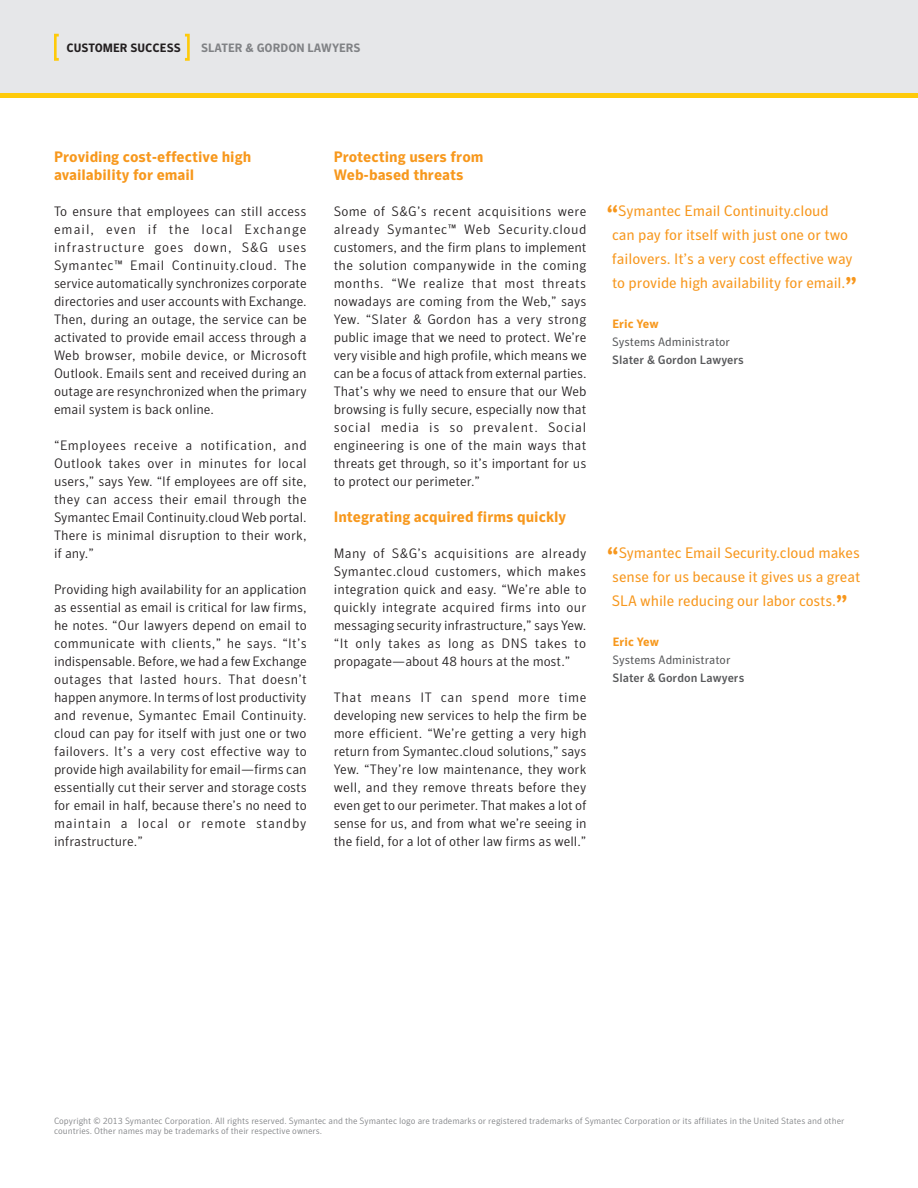
<style>
.page{position:relative;width:918px;height:1188px;background:#fff}
.page>*{position:absolute;margin:0;border:0;box-sizing:border-box;transform-origin:0 0}
.Quote_Right{font:15px/24px "Symantec Sans";letter-spacing:-.005em;color:#f7971d}
.Subhead{font:700 15px/18px "Symantec Sans";color:#f7981d}
.Body_Copy{font:300 13.5px/18px "Symantec Sans";color:#231f20;text-align:justify}
.Quote_-_Job_Title{font:12px "Symantec Sans";color:#57585a}
.Quote_-_Company_Name{font:500 12px "Symantec Sans";color:#57585a}
._0a_Brow_-_right{font:700 12px "Symantec Sans";color:#808285}
._0a_Brow_-_left{font:700 12px "Symantec Sans";color:#231f20}
.Quote_-_Name{font:700 12px "Symantec Sans";color:#f7981d}
.copyright{font:300 9px/9.9px "Symantec Sans";color:#808285}
.s1{font-weight:700;font-size:24px}
</style>
<div class="page">
<div style="left:0;top:0;width:918px;height:97px;background:#e6e7e9"></div>
<div style="left:0;top:93px;width:918px;height:5px;background:#feca0a"></div>
<svg style="left:54px;top:34px;width:5px;height:27px"></svg>
<svg style="left:185px;top:34px;width:5px;height:27px"></svg>
<p class="_0a_Brow_-_left" style="left:66px;top:40px;width:116px">CUSTOMER SUCCESS</p>
<p class="_0a_Brow_-_right" style="left:201px;top:40px;width:161px">SLATER &amp; GORDON LAWYERS</p>
<p class="Subhead" style="left:54px;top:148px;width:199px">Providing cost-effective high availability for email</p>
<p class="Body_Copy" style="left:54px;top:202px;width:254px">To ensure that employees can still access email, even if the local Exchange infrastructure goes down, S&amp;G uses Symantec™ Email Continuity.cloud. The service automatically synchronizes corporate directories and user accounts with Exchange.<br>Then, during an outage, the service can be activated to provide email access through a Web browser, mobile device, or Microsoft Outlook. Emails sent and received during an outage are resynchronized when the primary email system is back online.</p>
<p class="Body_Copy" style="left:54px;top:436px;width:254px">“Employees receive a notification, and Outlook takes over in minutes for local users,” says Yew. “If employees are off site, they can access their email through the Symantec Email Continuity.cloud Web portal.<br>There is minimal disruption to their work, if any.”</p>
<p class="Body_Copy" style="left:54px;top:580px;width:254px">Providing high availability for an application as essential as email is critical for law firms, he notes. “Our lawyers depend on email to communicate with clients,” he says. “It’s indispensable. Before, we had a few Exchange outages that lasted hours. That doesn’t happen anymore. In terms of lost productivity and revenue, Symantec Email Continuity. cloud can pay for itself with just one or two failovers. It’s a very cost effective way to provide high availability for email—firms can essentially cut their server and storage costs for email in half, because there’s no need to maintain a local or remote standby infrastructure.”</p>
<p class="Subhead" style="left:334px;top:148px;width:151px">Protecting users from<br>Web-based threats</p>
<p class="Body_Copy" style="left:334px;top:202px;width:254px">Some of S&amp;G’s recent acquisitions were already Symantec™ Web Security.cloud customers, and the firm plans to implement the solution companywide in the coming months. “We realize that most threats nowadays are coming from the Web,” says Yew. “Slater &amp; Gordon has a very strong public image that we need to protect. We’re very visible and high profile, which means we can be a focus of attack from external parties.<br>That’s why we need to ensure that our Web browsing is fully secure, especially now that social media is so prevalent. Social engineering is one of the main ways that threats get through, so it’s important for us to protect our perimeter.”</p>
<p class="Subhead" style="left:334px;top:508px;width:234px">Integrating acquired firms quickly</p>
<p class="Body_Copy" style="left:334px;top:544px;width:254px">Many of S&amp;G’s acquisitions are already Symantec.cloud customers, which makes integration quick and easy. “We’re able to quickly integrate acquired firms into our messaging security infrastructure,” says Yew. “It only takes as long as DNS takes to propagate—about 48 hours at the most.”</p>
<p class="Body_Copy" style="left:334px;top:688px;width:254px">That means IT can spend more time developing new services to help the firm be more efficient. “We’re getting a very high return from Symantec.cloud solutions,” says Yew. “They’re low maintenance, they work well, and they remove threats before they even get to our perimeter. That makes a lot of sense for us, and from what we’re seeing in the field, for a lot of other law firms as well.”</p>
<p class="Quote_Right" style="left:612px;top:199px;width:246px;text-indent:-5px"><span class="s1">“</span>Symantec Email Continuity.cloud<br>can pay for itself with just one or two failovers. It’s a very cost effective way to provide high availability for email.<span class="s1">”</span></p>
<p class="Quote_-_Name" style="left:613px;top:316px;width:48px">Eric Yew</p>
<p class="Quote_-_Job_Title" style="left:612px;top:334px;width:119px">Systems Administrator</p>
<p class="Quote_-_Company_Name" style="left:612px;top:352px;width:133px">Slater &amp; Gordon Lawyers</p>
<p class="Quote_Right" style="left:607px;top:541px;width:255px;text-align:center"><span class="s1">“</span>Symantec Email Security.cloud makes sense for us because it gives us a great<br>SLA while reducing our labor costs.<span class="s1">”</span></p>
<p class="Quote_-_Name" style="left:613px;top:634px;width:48px">Eric Yew</p>
<p class="Quote_-_Job_Title" style="left:613px;top:652px;width:119px">Systems Administrator</p>
<p class="Quote_-_Company_Name" style="left:613px;top:670px;width:133px">Slater &amp; Gordon Lawyers</p>
<p class="copyright" style="left:54px;top:1116px;width:792px">Copyright © 2013 Symantec Corporation. All rights reserved. Symantec and the Symantec logo are trademarks or registered trademarks of Symantec Corporation or its affiliates in the United States and other countries. Other names may be trademarks of their respective owners.</p>
</div>
